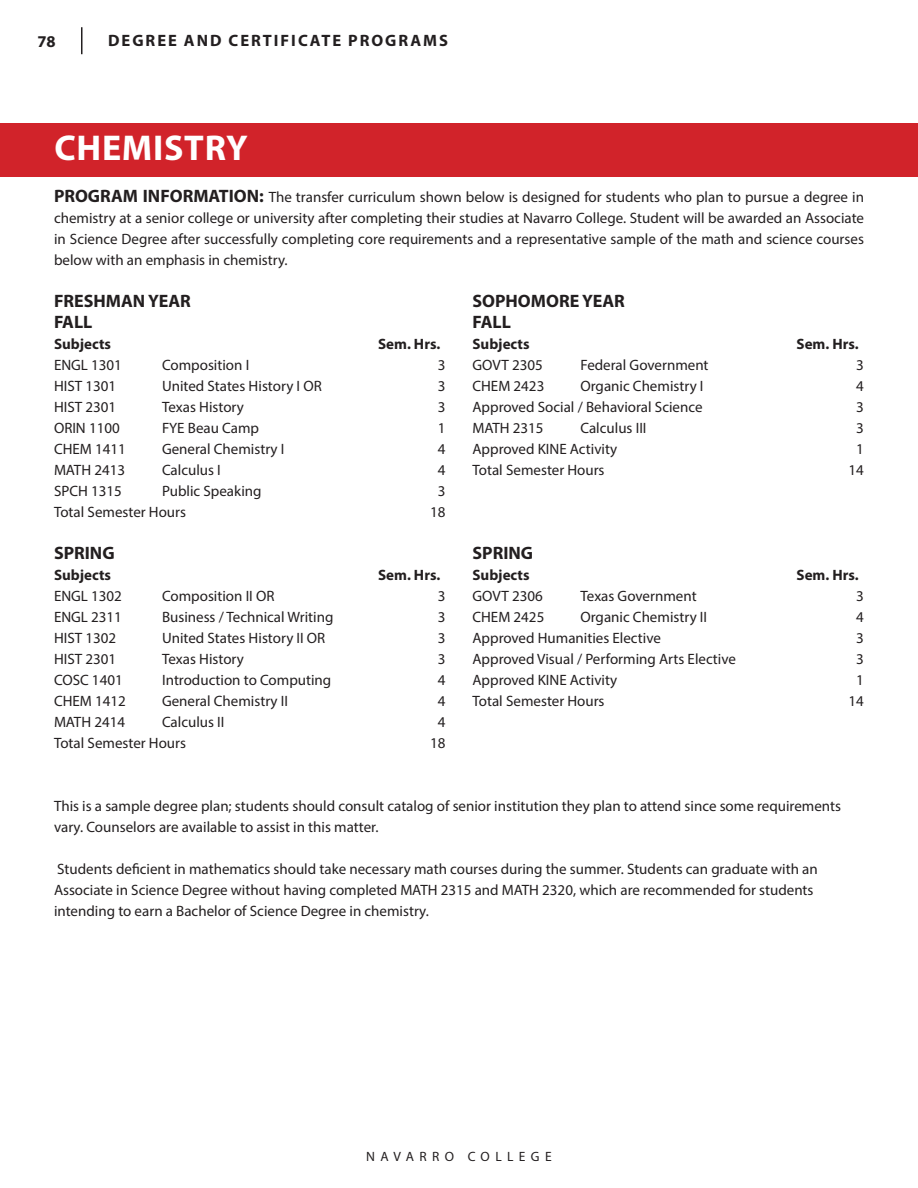
<style>
.page{position:relative;width:918px;height:1188px;background:#fff}
.page>*{position:absolute;margin:0;border:0;box-sizing:border-box;transform-origin:0 0}
.t1{font:700 36px "Myriad Pro";letter-spacing:.02em;color:#fff}
.sub_sub_heading{font:700 18px "Myriad Pro";color:#231f20}
.t2{font:700 16.5px "Myriad Pro";letter-spacing:.12em;color:#231f20}
.body{font:15px/21px "Myriad Pro";color:#231f20}
.sub_sub_heading-2{font:15px/21px "Myriad Pro";color:#231f20;text-align:justify}
.bold_subjects_sem__h{font:700 15px "Myriad Pro";color:#231f20}
.t3{font:13.5px "Myriad Pro";letter-spacing:.4em;color:#231f20}
.s1{font-weight:700;font-size:18px}
</style>
<div class="page">
<svg style="left:81px;top:27px;width:1px;height:27px"></svg>
<div style="left:0;top:123px;width:918px;height:53px;background:#d1232a"></div>
<p class="t2" style="left:38px;top:31px;width:20px">78</p>
<p class="t2" style="left:108px;top:30px;width:341px">DEGREE AND CERTIFICATE PROGRAMS</p>
<p class="t1" style="left:54px;top:125px;width:195px">CHEMISTRY</p>
<p class="sub_sub_heading-2" style="left:54px;top:187px;width:812px"><span class="s1">PROGRAM INFORMATION:</span> The transfer curriculum shown below is designed for students who plan to pursue a degree in chemistry at a senior college or university after completing their studies at Navarro College. Student will be awarded an Associate in Science Degree after successfully completing core requirements and a representative sample of the math and science courses below with an emphasis in chemistry.</p>
<p class="sub_sub_heading" style="left:54px;top:290px;width:138px">FRESHMAN YEAR</p>
<p class="sub_sub_heading" style="left:54px;top:311px;width:40px">FALL</p>
<p class="bold_subjects_sem__h" style="left:54px;top:335px;width:59px">Subjects</p>
<p class="bold_subjects_sem__h" style="left:378px;top:335px;width:64px">Sem. Hrs.</p>
<p class="body" style="left:54px;top:355px;width:69px">ENGL 1301</p>
<p class="body" style="left:162px;top:355px;width:89px">Composition I</p>
<p class="body" style="left:438px;top:355px;width:9px">3</p>
<p class="body" style="left:54px;top:376px;width:64px">HIST 1301</p>
<p class="body" style="left:162px;top:376px;width:161px">United States History I OR</p>
<p class="body" style="left:438px;top:376px;width:9px">3</p>
<p class="body" style="left:54px;top:397px;width:64px">HIST 2301</p>
<p class="body" style="left:162px;top:397px;width:83px">Texas History</p>
<p class="body" style="left:438px;top:397px;width:9px">3</p>
<p class="body" style="left:54px;top:418px;width:67px">ORIN 1100</p>
<p class="body" style="left:162px;top:418px;width:99px">FYE Beau Camp</p>
<p class="body" style="left:438px;top:418px;width:9px">1</p>
<p class="body" style="left:54px;top:439px;width:73px">CHEM 1411</p>
<p class="body" style="left:162px;top:439px;width:124px">General Chemistry I</p>
<p class="body" style="left:438px;top:439px;width:9px">4</p>
<p class="body" style="left:54px;top:460px;width:73px">MATH 2413</p>
<p class="body" style="left:162px;top:460px;width:60px">Calculus I</p>
<p class="body" style="left:438px;top:460px;width:9px">4</p>
<p class="body" style="left:54px;top:481px;width:69px">SPCH 1315</p>
<p class="body" style="left:162px;top:481px;width:101px">Public Speaking</p>
<p class="body" style="left:438px;top:481px;width:9px">3</p>
<p class="body" style="left:54px;top:502px;width:134px">Total Semester Hours</p>
<p class="body" style="left:430px;top:502px;width:17px">18</p>
<p class="sub_sub_heading" style="left:54px;top:542px;width:62px">SPRING</p>
<p class="bold_subjects_sem__h" style="left:54px;top:566px;width:59px">Subjects</p>
<p class="bold_subjects_sem__h" style="left:378px;top:566px;width:64px">Sem. Hrs.</p>
<p class="body" style="left:54px;top:586px;width:69px">ENGL 1302</p>
<p class="body" style="left:162px;top:586px;width:114px">Composition II OR</p>
<p class="body" style="left:438px;top:586px;width:9px">3</p>
<p class="body" style="left:54px;top:607px;width:69px">ENGL 2311</p>
<p class="body" style="left:162px;top:607px;width:173px">Business / Technical Writing</p>
<p class="body" style="left:438px;top:607px;width:9px">3</p>
<p class="body" style="left:54px;top:628px;width:64px">HIST 1302</p>
<p class="body" style="left:162px;top:628px;width:165px">United States History II OR</p>
<p class="body" style="left:438px;top:628px;width:9px">3</p>
<p class="body" style="left:54px;top:649px;width:64px">HIST 2301</p>
<p class="body" style="left:162px;top:649px;width:83px">Texas History</p>
<p class="body" style="left:438px;top:649px;width:9px">3</p>
<p class="body" style="left:54px;top:670px;width:70px">COSC 1401</p>
<p class="body" style="left:162px;top:670px;width:171px">Introduction to Computing</p>
<p class="body" style="left:438px;top:670px;width:9px">4</p>
<p class="body" style="left:54px;top:691px;width:73px">CHEM 1412</p>
<p class="body" style="left:162px;top:691px;width:128px">General Chemistry II</p>
<p class="body" style="left:438px;top:691px;width:9px">4</p>
<p class="body" style="left:54px;top:712px;width:73px">MATH 2414</p>
<p class="body" style="left:162px;top:712px;width:64px">Calculus II</p>
<p class="body" style="left:438px;top:712px;width:9px">4</p>
<p class="body" style="left:54px;top:733px;width:134px">Total Semester Hours</p>
<p class="body" style="left:430px;top:733px;width:17px">18</p>
<p class="sub_sub_heading" style="left:472px;top:290px;width:154px">SOPHOMORE YEAR</p>
<p class="sub_sub_heading" style="left:472px;top:311px;width:40px">FALL</p>
<p class="bold_subjects_sem__h" style="left:472px;top:335px;width:59px">Subjects</p>
<p class="bold_subjects_sem__h" style="left:797px;top:335px;width:64px">Sem. Hrs.</p>
<p class="body" style="left:472px;top:355px;width:72px">GOVT 2305</p>
<p class="body" style="left:580px;top:355px;width:130px">Federal Government</p>
<p class="body" style="left:856px;top:355px;width:9px">3</p>
<p class="body" style="left:472px;top:376px;width:73px">CHEM 2423</p>
<p class="body" style="left:580px;top:376px;width:125px">Organic Chemistry I</p>
<p class="body" style="left:856px;top:376px;width:9px">4</p>
<p class="body" style="left:472px;top:397px;width:232px">Approved Social / Behavioral Science</p>
<p class="body" style="left:856px;top:397px;width:9px">3</p>
<p class="body" style="left:472px;top:418px;width:73px">MATH 2315</p>
<p class="body" style="left:580px;top:418px;width:68px">Calculus III</p>
<p class="body" style="left:856px;top:418px;width:9px">3</p>
<p class="body" style="left:472px;top:439px;width:146px">Approved KINE Activity</p>
<p class="body" style="left:856px;top:439px;width:9px">1</p>
<p class="body" style="left:472px;top:460px;width:134px">Total Semester Hours</p>
<p class="body" style="left:849px;top:460px;width:17px">14</p>
<p class="sub_sub_heading" style="left:472px;top:542px;width:62px">SPRING</p>
<p class="bold_subjects_sem__h" style="left:472px;top:566px;width:59px">Subjects</p>
<p class="bold_subjects_sem__h" style="left:797px;top:566px;width:64px">Sem. Hrs.</p>
<p class="body" style="left:472px;top:586px;width:72px">GOVT 2306</p>
<p class="body" style="left:580px;top:586px;width:118px">Texas Government</p>
<p class="body" style="left:856px;top:586px;width:9px">3</p>
<p class="body" style="left:472px;top:607px;width:73px">CHEM 2425</p>
<p class="body" style="left:580px;top:607px;width:128px">Organic Chemistry II</p>
<p class="body" style="left:856px;top:607px;width:9px">4</p>
<p class="body" style="left:472px;top:628px;width:190px">Approved Humanities Elective</p>
<p class="body" style="left:856px;top:628px;width:9px">3</p>
<p class="body" style="left:472px;top:649px;width:265px">Approved Visual / Performing Arts Elective</p>
<p class="body" style="left:856px;top:649px;width:9px">3</p>
<p class="body" style="left:472px;top:670px;width:146px">Approved KINE Activity</p>
<p class="body" style="left:856px;top:670px;width:9px">1</p>
<p class="body" style="left:472px;top:691px;width:134px">Total Semester Hours</p>
<p class="body" style="left:849px;top:691px;width:17px">14</p>
<p class="body" style="left:54px;top:796px;width:789px">This is a sample degree plan; students should consult catalog of senior institution they plan to attend since some requirements vary. Counselors are available to assist in this matter.</p>
<p class="body" style="left:54px;top:859px;width:765px">Students deficient in mathematics should take necessary math courses during the summer. Students can graduate with an<br>Associate in Science Degree without having completed MATH 2315 and MATH 2320, which are recommended for students intending to earn a Bachelor of Science Degree in chemistry.</p>
<p class="t3" style="left:366px;top:1148px;width:187px">NAVARRO COLLEGE</p>
</div>
